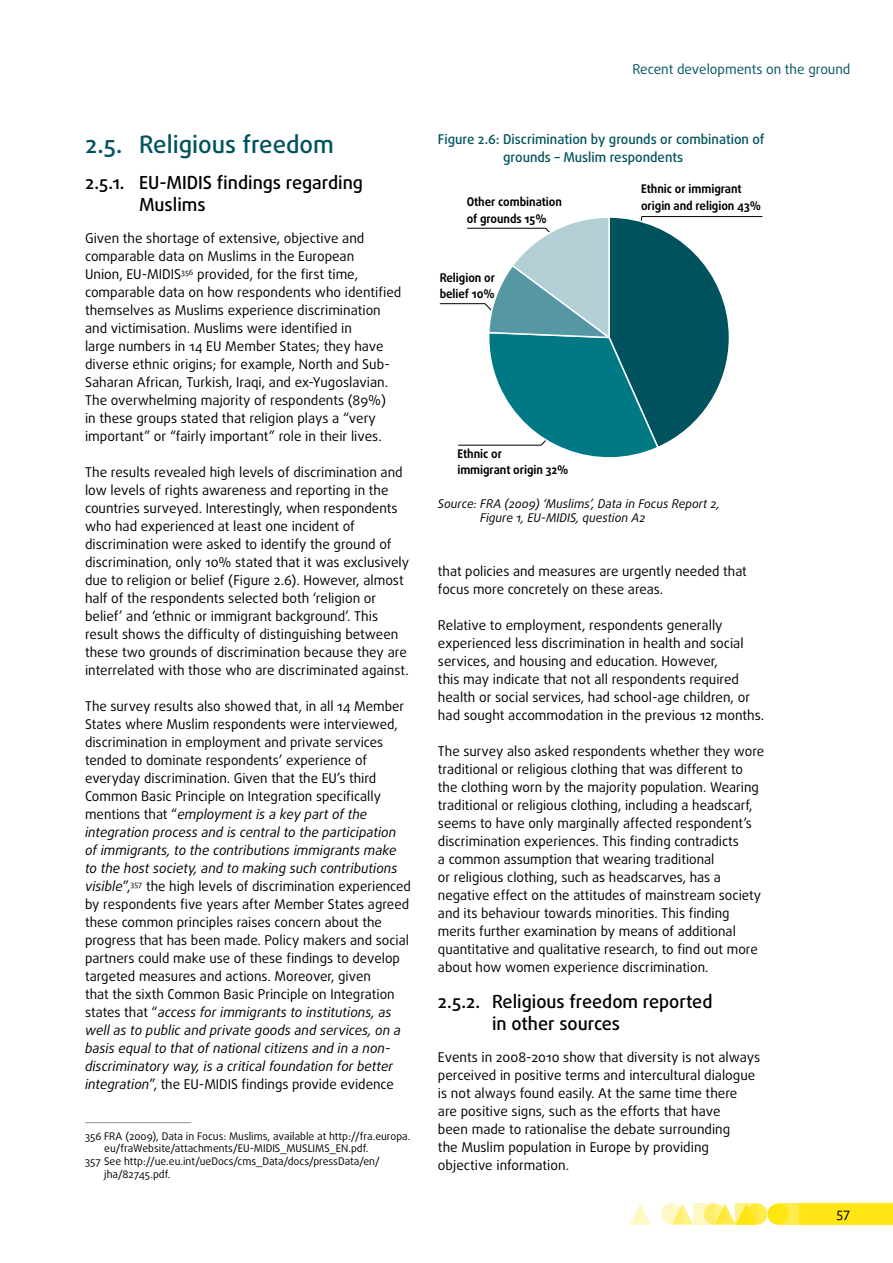
<style>
.page{position:relative;width:893px;height:1263px;background:#fff}
.page>*{position:absolute;margin:0;border:0;box-sizing:border-box;transform-origin:0 0}
.t1{font:500 24px "Daxline Pro";color:#00535e}
.t2{font:500 18px/21.6px "Daxline Pro";color:#000}
.t3{font:13.5px/18px "Daxline Pro";color:#000}
.t4{font:500 13.5px/18px "Daxline Pro";color:#00535e}
.t5{font:13.5px "Daxline Pro";color:#00535e}
.t6{font:700 12px/16.5px "Daxline Pro";letter-spacing:-.005em;color:#000;scale:.96 1}
.t7{font:italic 12px/14.4px "Daxline Pro";color:#000}
.t8{font:10.5px "Daxline Pro";color:#000}
.s1{font-style:italic}
</style>
<div class="page">
<div style="left:746px;top:1203px;width:21px;height:22px;background:#ffeb4d;border-radius:50%"></div>
<div style="left:778px;top:1203px;width:21px;height:22px;background:#ffeb4d"></div>
<div style="left:799px;top:1203px;width:94px;height:22px;background:#ffe512"></div>
<svg style="left:675px;top:1203px;width:18px;height:22px"></svg>
<svg style="left:629px;top:1204px;width:22px;height:21px"></svg>
<div style="left:767px;top:1203px;width:22px;height:22px;background:#ffe512;border-radius:50%"></div>
<svg style="left:718px;top:1203px;width:18px;height:22px"></svg>
<svg style="left:704px;top:1203px;width:21px;height:22px"></svg>
<svg style="left:661px;top:1203px;width:21px;height:22px"></svg>
<svg style="left:736px;top:1203px;width:21px;height:22px"></svg>
<svg style="left:693px;top:1203px;width:21px;height:22px"></svg>
<hr style="left:85px;top:1122px;width:106px;height:1px;background:#939598">
<svg style="left:439px;top:216px;width:324px;height:242px"></svg>
<h1 class="t1" style="left:85px;top:128px;width:250px">2.5. Religious freedom</h1>
<h2 class="t2" style="left:139px;top:172px;width:225px;text-indent:-54px">2.5.1. EU-MIDIS findings regarding<br>Muslims</h2>
<p class="t3" style="left:85px;top:229px;width:318px">Given the shortage of extensive, objective and comparable data on Muslims in the European<br>Union, EU-MIDIS<sup>356</sup> provided, for the first time, comparable data on how respondents who identified themselves as Muslims experience discrimination and victimisation. Muslims were identified in<br>large numbers in 14 EU Member States; they have diverse ethnic origins; for example, North and Sub-Saharan African, Turkish, Iraqi, and ex-Yugoslavian.<br>The overwhelming majority of respondents (89%)<br>in these groups stated that religion plays a “very important” or “fairly important” role in their lives.</p>
<p class="t3" style="left:85px;top:463px;width:326px">The results revealed high levels of discrimination and low levels of rights awareness and reporting in the countries surveyed. Interestingly, when respondents who had experienced at least one incident of discrimination were asked to identify the ground of discrimination, only 10% stated that it was exclusively due to religion or belief (Figure 2.6). However, almost half of the respondents selected both ‘religion or belief’ and ‘ethnic or immigrant background’. This result shows the difficulty of distinguishing between these two grounds of discrimination because they are interrelated with those who are discriminated against.</p>
<p class="t3" style="left:85px;top:697px;width:327px">The survey results also showed that, in all 14 Member States where Muslim respondents were interviewed, discrimination in employment and private services tended to dominate respondents’ experience of everyday discrimination. Given that the EU’s third Common Basic Principle on Integration specifically mentions that “<span class="s1">employment is a key part of the integration process and is central to the participation of immigrants, to the contributions immigrants make to the host society, and to making such contributions visible</span>”,<sup>357</sup> the high levels of discrimination experienced by respondents five years after Member States agreed these common principles raises concern about the progress that has been made. Policy makers and social partners could make use of these findings to develop targeted measures and actions. Moreover, given<br>that the sixth Common Basic Principle on Integration states that “<span class="s1">access for immigrants to institutions, as well as to public and private goods and services, on a basis equal to that of national citizens and in a non&shy;discriminatory way, is a critical foundation for better integration</span>”, the EU-MIDIS findings provide evidence</p>
<p class="t8" style="left:85px;top:1129px;width:327px">356 FRA (2009), Data in Focus: Muslims, available at http://fra.europa.</p>
<p class="t8" style="left:104px;top:1142px;width:266px">eu/fraWebsite/attachments/EU-MIDIS_MUSLIMS_EN.pdf.</p>
<p class="t8" style="left:85px;top:1154px;width:296px">357 See http://ue.eu.int/ueDocs/cms_Data/docs/pressData/en/</p>
<p class="t8" style="left:104px;top:1167px;width:68px">jha/82745.pdf.</p>
<p class="t5" style="left:632px;top:61px;width:220px">Recent developments on the ground</p>
<p class="t4" style="left:503px;top:130px;width:263px;text-indent:-65px">Figure 2.6: Discrimination by grounds or combination of grounds – Muslim respondents</p>
<p class="t6" style="left:467px;top:194px;width:101px">Other combination of grounds 15%</p>
<p class="t6" style="left:440px;top:270px;width:59px">Religion or belief 10%</p>
<p class="t6" style="left:457px;top:446px;width:117px">Ethnic or<br>immigrant origin 32%</p>
<p class="t6" style="left:641px;top:182px;width:127px">Ethnic or immigrant origin and religion 43%</p>
<p class="t7" style="left:480px;top:496px;width:241px;text-indent:-42px">Source: FRA (2009) ‘Muslims’, Data in Focus Report 2,<br>Figure 1, EU-MIDIS, question A2</p>
<p class="t3" style="left:438px;top:562px;width:310px">that policies and measures are urgently needed that focus more concretely on these areas.</p>
<p class="t3" style="left:438px;top:616px;width:328px">Relative to employment, respondents generally experienced less discrimination in health and social services, and housing and education. However,<br>this may indicate that not all respondents required health or social services, had school-age children, or had sought accommodation in the previous 12 months.</p>
<p class="t3" style="left:438px;top:742px;width:328px">The survey also asked respondents whether they wore traditional or religious clothing that was different to the clothing worn by the majority population. Wearing traditional or religious clothing, including a headscarf, seems to have only marginally affected respondent’s discrimination experiences. This finding contradicts<br>a common assumption that wearing traditional<br>or religious clothing, such as headscarves, has a negative effect on the attitudes of mainstream society and its behaviour towards minorities. This finding merits further examination by means of additional quantitative and qualitative research, to find out more about how women experience discrimination.</p>
<h2 class="t2" style="left:492px;top:991px;width:222px;text-indent:-54px">2.5.2. Religious freedom reported in other sources</h2>
<p class="t3" style="left:438px;top:1048px;width:324px">Events in 2008-2010 show that diversity is not always perceived in positive terms and intercultural dialogue is not always found easily. At the same time there<br>are positive signs, such as the efforts that have<br>been made to rationalise the debate surrounding<br>the Muslim population in Europe by providing objective information.</p>
<p class="t3" style="left:836px;top:1204px;width:15px">57</p>
</div>
